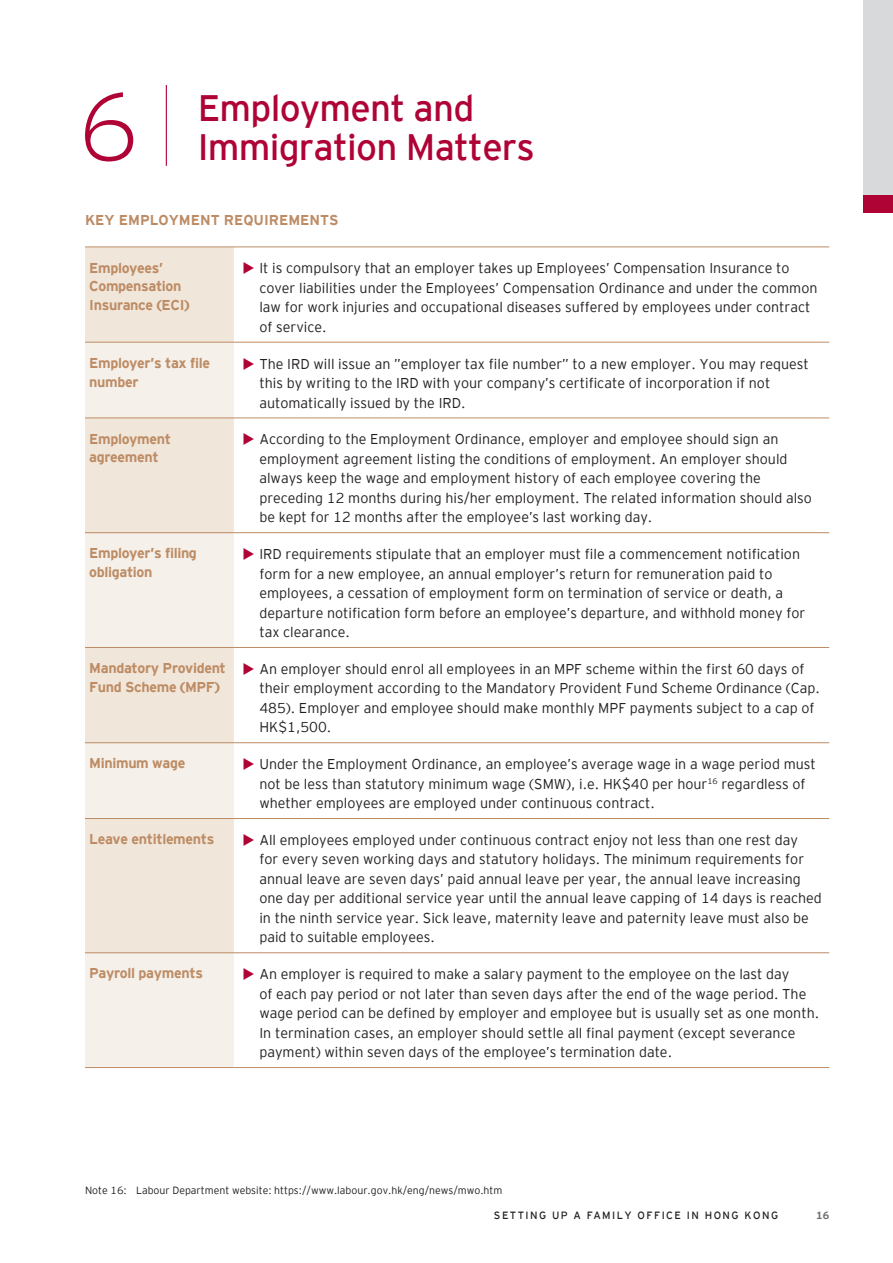
<style>
.page{position:relative;width:893px;height:1263px;background:#fff}
.page>*{position:absolute;margin:0;border:0;box-sizing:border-box;transform-origin:0 0}
._00_txt{font:300 99px "EY Interstate";color:#af0336}
._00_txt-2{font:36.75px "EY Interstate";letter-spacing:-.02em;color:#af0336}
.Table_txt_new{font:300 14.25px/19.5px "EY Interstate";color:#231f20}
.Table_Head_new{font:700 14.25px/18.8px "EY Interstate";letter-spacing:-.025em;color:#bd8c65}
._01_H1{font:700 14.25px "EY Interstate";color:#bd8c65}
._06_Notes{font:300 10.5px "EY Interstate";color:#231f20}
.t1{font:10.5px "EY Interstate";letter-spacing:.14em;color:#231f20}
.t2{font:700 10.5px "EY Interstate";color:#6c6d70}
.s1{color:#af0336}
</style>
<div class="page">
<div style="left:863px;top:0;width:30px;height:213px;background:#d8d9db"></div>
<div style="left:863px;top:196px;width:30px;height:17px;background:#af0336"></div>
<svg style="left:85px;top:247px;width:149px;height:171px;background:#f2e9df"></svg>
<div style="left:85px;top:419px;width:149px;height:113px;background:#f1e6da"></div>
<svg style="left:85px;top:533px;width:149px;height:534px;background:#f3ebe2"></svg>
<hr style="left:85px;top:246px;width:149px;height:1px;background:#bd8c65">
<hr style="left:234px;top:246px;width:595px;height:1px;background:#bd8c65">
<hr style="left:85px;top:342px;width:149px;height:1px;background:#bd8c65">
<hr style="left:234px;top:342px;width:595px;height:1px;background:#bd8c65">
<hr style="left:85px;top:418px;width:149px;height:1px;background:#bd8c65">
<hr style="left:234px;top:418px;width:595px;height:1px;background:#bd8c65">
<hr style="left:85px;top:532px;width:149px;height:1px;background:#bd8c65">
<hr style="left:234px;top:532px;width:595px;height:1px;background:#bd8c65">
<hr style="left:85px;top:647px;width:149px;height:1px;background:#bd8c65">
<hr style="left:234px;top:647px;width:595px;height:1px;background:#bd8c65">
<hr style="left:85px;top:742px;width:149px;height:1px;background:#bd8c65">
<hr style="left:234px;top:742px;width:595px;height:1px;background:#bd8c65">
<hr style="left:85px;top:818px;width:149px;height:1px;background:#bd8c65">
<hr style="left:234px;top:818px;width:595px;height:1px;background:#bd8c65">
<hr style="left:85px;top:952px;width:149px;height:1px;background:#bd8c65">
<hr style="left:234px;top:952px;width:595px;height:1px;background:#bd8c65">
<hr style="left:85px;top:1067px;width:149px;height:1px;background:#bd8c65">
<hr style="left:234px;top:1067px;width:595px;height:1px;background:#bd8c65">
<hr style="left:166px;top:85px;width:1px;height:81px;background:#af0336">
<p class="_00_txt" style="left:78px;top:56px;width:63px">6</p>
<p class="_00_txt-2" style="left:198px;top:82px;width:278px">Employment and</p>
<p class="_00_txt-2" style="left:198px;top:121px;width:339px">Immigration Matters</p>
<p class="_01_H1" style="left:85px;top:209px;width:255px">KEY EMPLOYMENT REQUIREMENTS</p>
<p class="Table_Head_new" style="left:89px;top:257px;width:102px">Employees’<br>Compensation<br>Insurance (ECI)</p>
<p class="Table_txt_new" style="left:259px;top:258px;width:560px;text-indent:-17px"><span class="s1">◆</span> It is compulsory that an employer takes up Employees’ Compensation Insurance to cover liabilities under the Employees’ Compensation Ordinance and under the common law for work injuries and occupational diseases suffered by employees under contract of service.</p>
<p class="Table_Head_new" style="left:89px;top:352px;width:122px">Employer’s tax file number</p>
<p class="Table_txt_new" style="left:259px;top:353px;width:551px;text-indent:-17px"><span class="s1">◆</span> The IRD will issue an ”employer tax file number” to a new employer. You may request this by writing to the IRD with your company’s certificate of incorporation if not automatically issued by the IRD.</p>
<p class="Table_Head_new" style="left:89px;top:428px;width:83px">Employment agreement</p>
<p class="Table_txt_new" style="left:259px;top:429px;width:554px;text-indent:-17px"><span class="s1">◆</span> According to the Employment Ordinance, employer and employee should sign an employment agreement listing the conditions of employment. An employer should always keep the wage and employment history of each employee covering the preceding 12 months during his/her employment. The related information should also be kept for 12 months after the employee’s last working day.</p>
<p class="Table_Head_new" style="left:89px;top:543px;width:109px">Employer’s filing obligation</p>
<p class="Table_txt_new" style="left:259px;top:544px;width:547px;text-indent:-17px"><span class="s1">◆</span> IRD requirements stipulate that an employer must file a commencement notification form for a new employee, an annual employer’s return for remuneration paid to employees, a cessation of employment form on termination of service or death, a departure notification form before an employee’s departure, and withhold money for tax clearance.</p>
<p class="Table_Head_new" style="left:89px;top:658px;width:138px">Mandatory Provident<br>Fund Scheme (MPF)</p>
<p class="Table_txt_new" style="left:259px;top:658px;width:562px;text-indent:-17px"><span class="s1">◆</span> An employer should enrol all employees in an MPF scheme within the first 60 days of their employment according to the Mandatory Provident Fund Scheme Ordinance (Cap.<br>485). Employer and employee should make monthly MPF payments subject to a cap of HK$1,500.</p>
<p class="Table_Head_new" style="left:89px;top:753px;width:98px">Minimum wage</p>
<p class="Table_txt_new" style="left:259px;top:754px;width:558px;text-indent:-17px"><span class="s1">◆</span> Under the Employment Ordinance, an employee’s average wage in a wage period must not be less than statutory minimum wage (SMW), i.e. HK$40 per hour<sup>16</sup> regardless of whether employees are employed under continuous contract.</p>
<p class="Table_Head_new" style="left:89px;top:829px;width:127px">Leave entitlements</p>
<p class="Table_txt_new" style="left:259px;top:829px;width:564px;text-indent:-17px"><span class="s1">◆</span> All employees employed under continuous contract enjoy not less than one rest day<br>for every seven working days and statutory holidays. The minimum requirements for annual leave are seven days’ paid annual leave per year, the annual leave increasing one day per additional service year until the annual leave capping of 14 days is reached in the ninth service year. Sick leave, maternity leave and paternity leave must also be paid to suitable employees.</p>
<p class="Table_Head_new" style="left:89px;top:963px;width:115px">Payroll payments</p>
<p class="Table_txt_new" style="left:259px;top:964px;width:561px;text-indent:-17px"><span class="s1">◆</span> An employer is required to make a salary payment to the employee on the last day<br>of each pay period or not later than seven days after the end of the wage period. The wage period can be defined by employer and employee but is usually set as one month.<br>In termination cases, an employer should settle all final payment (except severance payment) within seven days of the employee’s termination date.</p>
<p class="_06_Notes" style="left:85px;top:1182px;width:419px">Note 16: Labour Department website: https://www.labour.gov.hk/eng/news/mwo.htm</p>
<p class="t1" style="left:494px;top:1207px;width:286px">SETTING UP A FAMILY OFFICE IN HONG KONG</p>
<p class="t2" style="left:816px;top:1207px;width:15px">16</p>
</div>
